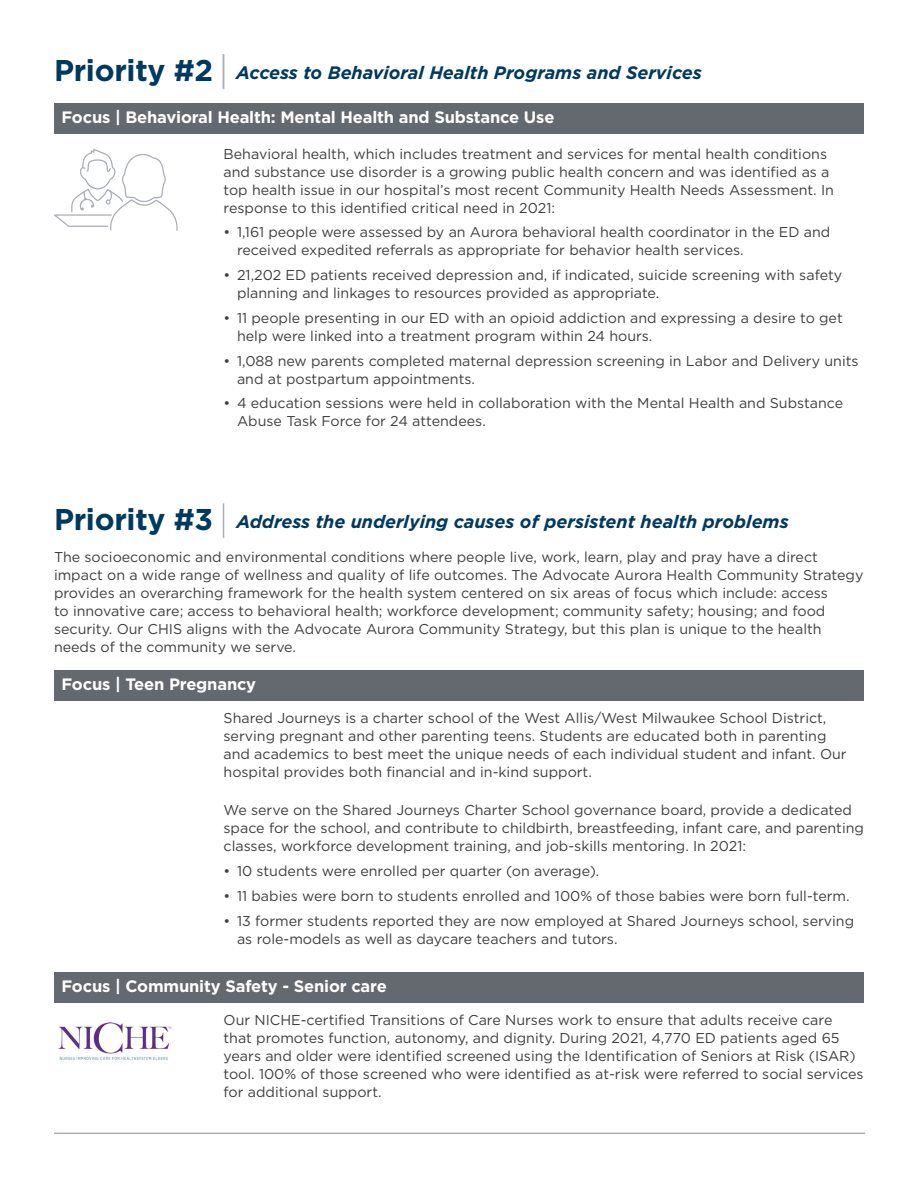
<style>
.page{position:relative;width:918px;height:1188px;background:#fff}
.page>*{position:absolute;margin:0;border:0;box-sizing:border-box;transform-origin:0 0}
.t1{font:italic 700 18px "Gotham";color:#00395f}
.t2{font:700 16.5px "Gotham";letter-spacing:-.01em;color:#fff}
.t3{font:14.25px/18px "Gotham";color:#3e3e3f}
.s1{font-style:normal;font-size:30px}
</style>
<div class="page">
<img style="left:58px;top:1021px;width:114px;height:39px">
<hr style="left:54px;top:1133px;width:811px;height:1px;background:#aaafb7">
<hr style="left:223px;top:54px;width:1px;height:35px;background:#aaafb7">
<div style="left:54px;top:103px;width:810px;height:31px;background:#64686f"></div>
<svg style="left:54px;top:149px;width:124px;height:82px"></svg>
<div style="left:54px;top:670px;width:810px;height:31px;background:#64686f"></div>
<hr style="left:223px;top:503px;width:1px;height:35px;background:#aaafb7">
<div style="left:54px;top:972px;width:810px;height:31px;background:#64686f"></div>
<p class="t1" style="left:54px;top:61px;width:649px"><span class="s1">Priority #2</span> Access to Behavioral Health Programs and Services</p>
<p class="t2" style="left:62px;top:106px;width:494px">Focus | Behavioral Health: Mental Health and Substance Use</p>
<p class="t3" style="left:224px;top:144px;width:612px">Behavioral health, which includes treatment and services for mental health conditions and substance use disorder is a growing public health concern and was identified as a top health issue in our hospital’s most recent Community Health Needs Assessment. In response to this identified critical need in 2021:</p>
<p class="t3" style="left:237px;top:223px;width:595px;text-indent:-13px">• 1,161 people were assessed by an Aurora behavioral health coordinator in the ED and received expedited referrals as appropriate for behavior health services.</p>
<p class="t3" style="left:237px;top:266px;width:607px;text-indent:-13px">• 21,202 ED patients received depression and, if indicated, suicide screening with safety planning and linkages to resources provided as appropriate.</p>
<p class="t3" style="left:237px;top:309px;width:607px;text-indent:-13px">• 11 people presenting in our ED with an opioid addiction and expressing a desire to get help were linked into a treatment program within 24 hours.</p>
<p class="t3" style="left:237px;top:351px;width:623px;text-indent:-13px">• 1,088 new parents completed maternal depression screening in Labor and Delivery units and at postpartum appointments.</p>
<p class="t3" style="left:237px;top:394px;width:608px;text-indent:-13px">• 4 education sessions were held in collaboration with the Mental Health and Substance<br>Abuse Task Force for 24 attendees.</p>
<p class="t1" style="left:54px;top:510px;width:736px"><span class="s1">Priority #3</span> Address the underlying causes of persistent health problems</p>
<p class="t3" style="left:54px;top:548px;width:811px">The socioeconomic and environmental conditions where people live, work, learn, play and pray have a direct impact on a wide range of wellness and quality of life outcomes. The Advocate Aurora Health Community Strategy provides an overarching framework for the health system centered on six areas of focus which include: access<br>to innovative care; access to behavioral health; workforce development; community safety; housing; and food security. Our CHIS aligns with the Advocate Aurora Community Strategy, but this plan is unique to the health needs of the community we serve.</p>
<p class="t2" style="left:62px;top:674px;width:196px">Focus | Teen Pregnancy</p>
<p class="t3" style="left:224px;top:709px;width:625px">Shared Journeys is a charter school of the West Allis/West Milwaukee School District, serving pregnant and other parenting teens. Students are educated both in parenting and academics to best meet the unique needs of each individual student and infant. Our hospital provides both financial and in-kind support.</p>
<p class="t3" style="left:224px;top:801px;width:642px">We serve on the Shared Journeys Charter School governance board, provide a dedicated space for the school, and contribute to childbirth, breastfeeding, infant care, and parenting classes, workforce development training, and job-skills mentoring. In 2021:</p>
<p class="t3" style="left:224px;top:862px;width:377px">• 10 students were enrolled per quarter (on average).</p>
<p class="t3" style="left:224px;top:887px;width:628px">• 11 babies were born to students enrolled and 100% of those babies were born full-term.</p>
<p class="t3" style="left:237px;top:911px;width:619px;text-indent:-13px">• 13 former students reported they are now employed at Shared Journeys school, serving as role-models as well as daycare teachers and tutors.</p>
<p class="t2" style="left:62px;top:976px;width:327px">Focus | Community Safety - Senior care</p>
<p class="t3" style="left:224px;top:1011px;width:642px">Our NICHE-certified Transitions of Care Nurses work to ensure that adults receive care that promotes function, autonomy, and dignity. During 2021, 4,770 ED patients aged 65 years and older were identified screened using the Identification of Seniors at Risk (ISAR) tool. 100% of those screened who were identified as at-risk were referred to social services for additional support.</p>
</div>
